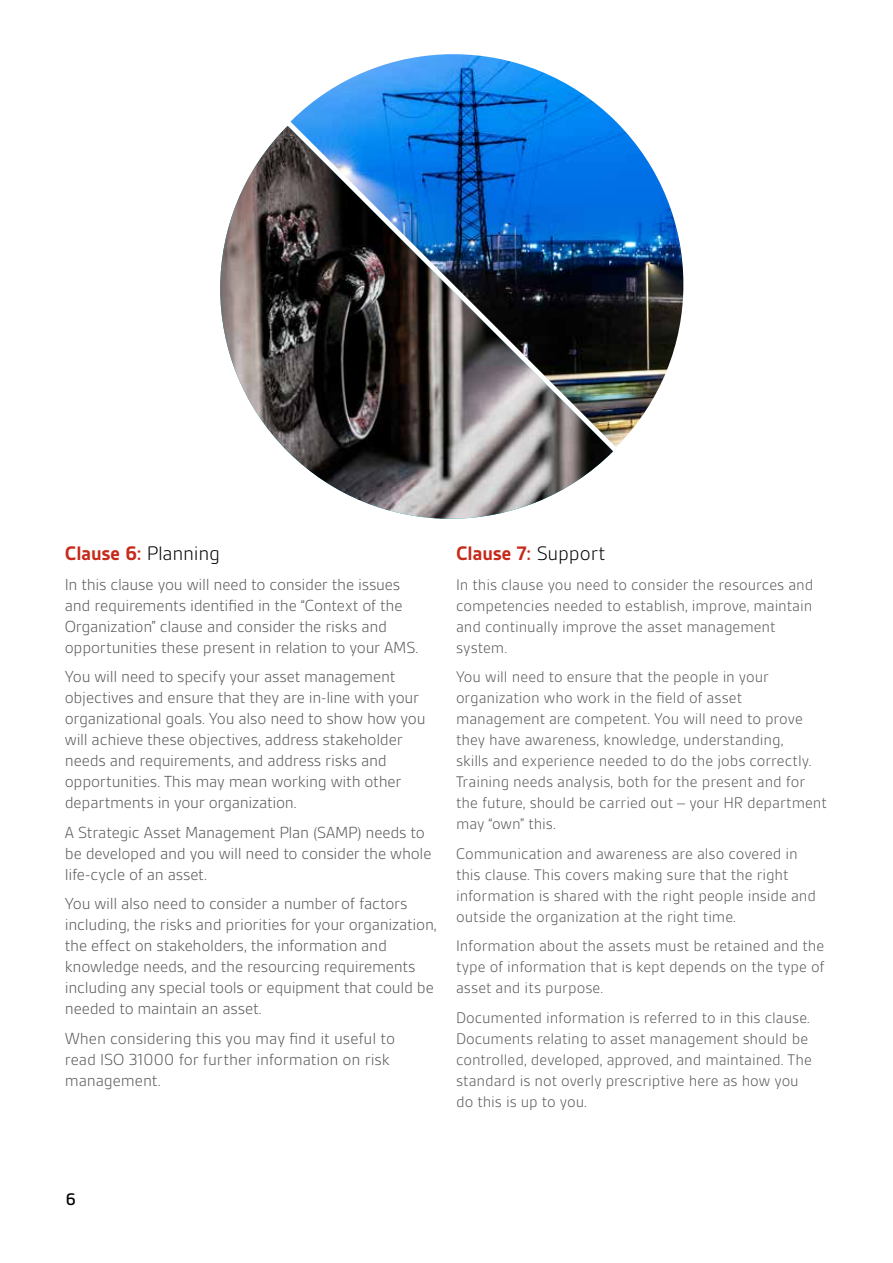
<style>
.page{position:relative;width:893px;height:1263px;background:#fff}
.page>*{position:absolute;margin:0;border:0;box-sizing:border-box;transform-origin:0 0}
.t1{font:700 21px "BSI Gesta";letter-spacing:-.01em;color:#c62a1b}
.t2{font:500 18px "BSI Gesta";color:#000}
.t3{font:300 17.25px/21px "BSI Gesta";letter-spacing:-.015em;color:#575756}
.t4{font:300 16.5px/21px "BSI Gesta";letter-spacing:-.005em;color:#575756}
.s1{font-weight:300;color:#000}
</style>
<div class="page">
<img style="left:220px;top:126px;width:393px;height:393px">
<img style="left:291px;top:54px;width:393px;height:393px">
<p class="t1" style="left:65px;top:542px;width:157px">Clause 6: <span class="s1">Planning</span></p>
<p class="t3" style="left:65px;top:574px;width:355px">In this clause you will need to consider the issues and requirements identified in the “Context of the Organization” clause and consider the risks and opportunities these present in relation to your AMS.</p>
<p class="t3" style="left:65px;top:666px;width:362px">You will need to specify your asset management objectives and ensure that they are in-line with your organizational goals. You also need to show how you will achieve these objectives, address stakeholder needs and requirements, and address risks and opportunities. This may mean working with other departments in your organization.</p>
<p class="t3" style="left:65px;top:821px;width:368px">A Strategic Asset Management Plan (SAMP) needs to be developed and you will need to consider the whole life-cycle of an asset.</p>
<p class="t3" style="left:65px;top:893px;width:373px">You will also need to consider a number of factors including, the risks and priorities for your organization, the effect on stakeholders, the information and knowledge needs, and the resourcing requirements including any special tools or equipment that could be needed to maintain an asset.</p>
<p class="t3" style="left:65px;top:1027px;width:332px">When considering this you may find it useful to read ISO 31000 for further information on risk management.</p>
<p class="t1" style="left:456px;top:542px;width:151px">Clause 7: <span class="s1">Support</span></p>
<p class="t4" style="left:456px;top:574px;width:359px">In this clause you need to consider the resources and competencies needed to establish, improve, maintain and continually improve the asset management system.</p>
<p class="t4" style="left:456px;top:666px;width:372px">You will need to ensure that the people in your organization who work in the field of asset management are competent. You will need to prove they have awareness, knowledge, understanding,<br>skills and experience needed to do the jobs correctly.<br>Training needs analysis, both for the present and for the future, should be carried out – your HR department may “own” this.</p>
<p class="t4" style="left:456px;top:843px;width:362px">Communication and awareness are also covered in this clause. This covers making sure that the right information is shared with the right people inside and outside the organization at the right time.</p>
<p class="t4" style="left:456px;top:935px;width:370px;text-align:justify">Information about the assets must be retained and the type of information that is kept depends on the type of asset and its purpose.</p>
<p class="t4" style="left:456px;top:1007px;width:357px">Documented information is referred to in this clause.<br>Documents relating to asset management should be controlled, developed, approved, and maintained. The standard is not overly prescriptive here as how you do this is up to you.</p>
<p class="t2" style="left:66px;top:1190px;width:12px">6</p>
</div>
